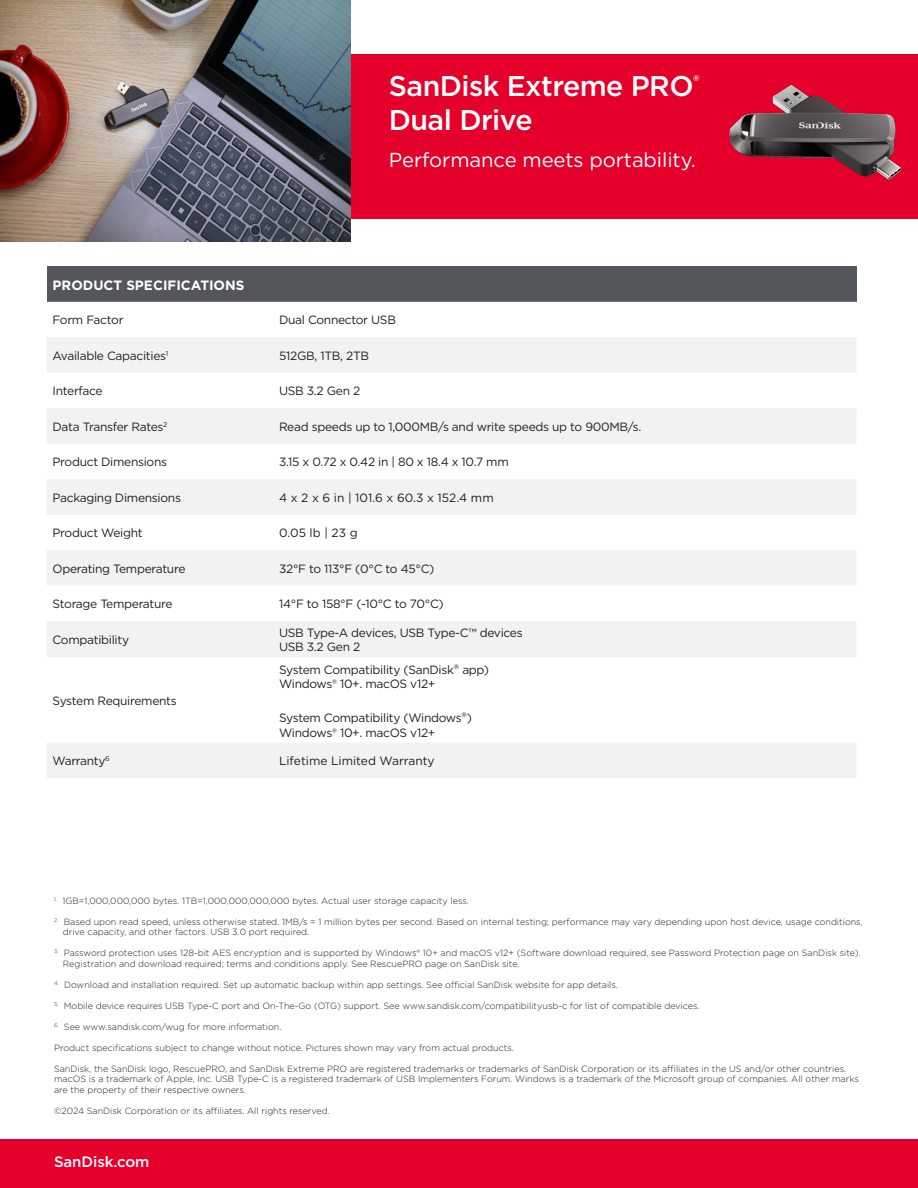
<style>
.page{position:relative;width:918px;height:1188px;background:#fff}
.page>*{position:absolute;margin:0;border:0;box-sizing:border-box;transform-origin:0 0}
.t1{font:500 28.5px/34.2px "Gotham";letter-spacing:-.02em;color:#fff}
.t2{font:20.25px "Gotham";letter-spacing:-.005em;color:#fff}
.t3{font:500 15px "Gotham";letter-spacing:-.005em;color:#fff}
.t4{font:700 13.5px "Gotham";color:#fff}
.t5{font:12px "Gotham";letter-spacing:-.025em;color:#231f20}
.t6{font:12px "Gotham";color:#231f20}
.t7{font:300 9px/10.5px "Gotham";color:#231f20}
.s1{font-size:13.5px}
</style>
<div class="page">
<div style="left:0;top:1139px;width:918px;height:49px;background:#e4002b"></div>
<div style="left:351px;top:54px;width:567px;height:165px;background:#e4002b"></div>
<img style="left:0;top:0;width:351px;height:242px">
<img style="left:729px;top:84px;width:173px;height:96px">
<div style="left:47px;top:267px;width:810px;height:35px;background:#53565a"></div>
<div style="left:47px;top:338px;width:809px;height:35px;background:#f1f2f2"></div>
<svg style="left:47px;top:408px;width:809px;height:370px"></svg>
<p class="t1" style="left:389px;top:69px;width:312px">SanDisk Extreme PRO<sup>®<br></sup>Dual Drive</p>
<p class="t2" style="left:389px;top:146px;width:308px">Performance meets portability.</p>
<p class="t4" style="left:53px;top:276px;width:193px">PRODUCT SPECIFICATIONS</p>
<p class="t5" style="left:53px;top:312px;width:72px">Form Factor</p>
<p class="t5" style="left:279px;top:312px;width:118px">Dual Connector USB</p>
<p class="t5" style="left:53px;top:348px;width:117px">Available Capacities<sup>1</sup></p>
<p class="t5" style="left:279px;top:348px;width:92px">512GB, 1TB, 2TB</p>
<p class="t5" style="left:53px;top:383px;width:52px">Interface</p>
<p class="t5" style="left:279px;top:383px;width:83px">USB 3.2 Gen 2</p>
<p class="t5" style="left:53px;top:419px;width:116px">Data Transfer Rates<sup>2</sup></p>
<p class="t5" style="left:279px;top:419px;width:364px">Read speeds up to 1,000MB/s and write speeds up to 900MB/s.</p>
<p class="t5" style="left:53px;top:454px;width:116px">Product Dimensions</p>
<p class="t5" style="left:279px;top:454px;width:231px">3.15 x 0.72 x 0.42 in | 80 x 18.4 x 10.7 mm</p>
<p class="t5" style="left:53px;top:490px;width:130px">Packaging Dimensions</p>
<p class="t6" style="left:279px;top:490px;width:216px">4 x 2 x 6 in | 101.6 x 60.3 x 152.4 mm</p>
<p class="t5" style="left:53px;top:525px;width:92px">Product Weight</p>
<p class="t5" style="left:279px;top:525px;width:80px">0.05 lb | 23 g</p>
<p class="t5" style="left:53px;top:561px;width:134px">Operating Temperature</p>
<p class="t5" style="left:279px;top:561px;width:157px">32°F to 113°F (0°C to 45°C)</p>
<p class="t5" style="left:53px;top:596px;width:122px">Storage Temperature</p>
<p class="t5" style="left:279px;top:596px;width:166px">14°F to 158°F (-10°C to 70°C)</p>
<p class="t5" style="left:53px;top:632px;width:78px">Compatibility</p>
<p class="t5" style="left:279px;top:625px;width:245px">USB Type-A devices, USB Type-C™ devices</p>
<p class="t5" style="left:279px;top:639px;width:83px">USB 3.2 Gen 2</p>
<p class="t5" style="left:53px;top:693px;width:126px">System Requirements</p>
<p class="t5" style="left:279px;top:662px;width:212px">System Compatibility (SanDisk<span class="s1">®</span> app)</p>
<p class="t5" style="left:279px;top:676px;width:158px">Windows® 10+. macOS v12+</p>
<p class="t5" style="left:279px;top:710px;width:195px">System Compatibility (Windows<span class="s1">®</span>)</p>
<p class="t5" style="left:279px;top:725px;width:158px">Windows® 10+. macOS v12+</p>
<p class="t5" style="left:53px;top:753px;width:59px">Warranty<sup>6</sup></p>
<p class="t6" style="left:279px;top:753px;width:157px">Lifetime Limited Warranty</p>
<p class="t7" style="left:54px;top:895px;width:416px"><sup>1.</sup> 1GB=1,000,000,000 bytes. 1TB=1,000,000,000,000 bytes. Actual user storage capacity less.</p>
<p class="t7" style="left:63px;top:916px;width:802px;text-indent:-9px"><sup>2.</sup> Based upon read speed, unless otherwise stated. 1MB/s = 1 million bytes per second. Based on internal testing; performance may vary depending upon host device, usage conditions, drive capacity, and other factors. USB 3.0 port required.</p>
<p class="t7" style="left:63px;top:948px;width:800px;text-indent:-9px"><sup>3.</sup> Password protection uses 128-bit AES encryption and is supported by Windows® 10+ and macOS v12+ (Software download required, see Password Protection page on SanDisk site).<br>Registration and download required; terms and conditions apply. See RescuePRO page on SanDisk site.</p>
<p class="t7" style="left:54px;top:979px;width:566px"><sup>4.</sup> Download and installation required. Set up automatic backup within app settings. See official SanDisk website for app details.</p>
<p class="t7" style="left:54px;top:1000px;width:647px"><sup>5.</sup> Mobile device requires USB Type-C port and On-The-Go (OTG) support. See www.sandisk.com/compatibilityusb-c for list of compatible devices.</p>
<p class="t7" style="left:54px;top:1021px;width:229px"><sup>6.</sup> See www.sandisk.com/wug for more information.</p>
<p class="t7" style="left:54px;top:1042px;width:462px">Product specifications subject to change without notice. Pictures shown may vary from actual products.</p>
<p class="t7" style="left:54px;top:1063px;width:806px">SanDisk, the SanDisk logo, RescuePRO, and SanDisk Extreme PRO are registered trademarks or trademarks of SanDisk Corporation or its affiliates in the US and/or other countries. macOS is a trademark of Apple, Inc. USB Type-C is a registered trademark of USB Implementers Forum. Windows is a trademark of the Microsoft group of companies. All other marks are the property of their respective owners.</p>
<p class="t7" style="left:54px;top:1105px;width:277px">©2024 SanDisk Corporation or its affiliates. All rights reserved.</p>
<p class="t3" style="left:54px;top:1152px;width:97px">SanDisk.com</p>
</div>
